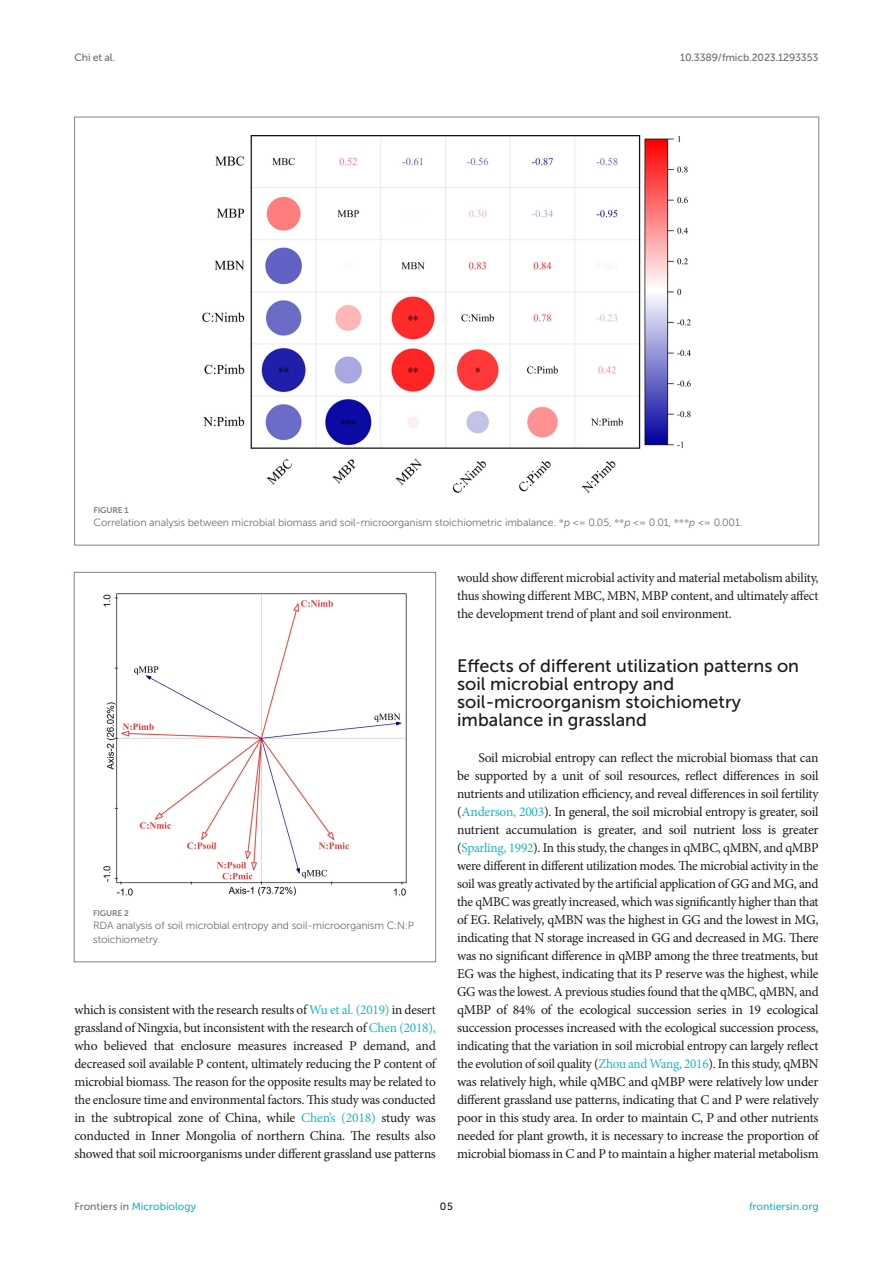
<style>
.page{position:relative;width:893px;height:1263px;background:#fff}
.page>*{position:absolute;margin:0;border:0;box-sizing:border-box;transform-origin:0 0}
.HEAD_2{font:18px/18px "Museo Sans 500";color:#1b1c1b}
.TEXT_FLUSH{font:13.5px/18px "Minion Pro";letter-spacing:-.02em;color:#1b1c1b;text-align:justify}
.FIG_LEG{font:10.5px/13.5px "Museo Sans 300";letter-spacing:-.01em;color:#706f70}
.t1{font:10.5px "Museo Sans 500";color:#1db5c3}
.t2{font:10.5px "Museo Sans 500";letter-spacing:-.015em;color:#706f70}
.t3{font:10.5px "Museo Sans 500";color:#1b1c1b}
.FIG_HD{font:8.25px "Museo Sans 700";letter-spacing:-.01em;color:#7e7f7f}
.s1{font-family:"STIX General"}
.s2{font-style:italic}
.s3{color:#1db5c3}
.s4{color:#706f70}
</style>
<div class="page">
<img style="left:203px;top:136px;width:487px;height:358px">
<img style="left:103px;top:593px;width:304px;height:303px">
<div style="left:74px;top:572px;width:362px;height:390px;border:1px solid #808285"></div>
<p class="t2" style="left:74px;top:51px;width:42px">Chi et al.</p>
<p class="t2" style="left:680px;top:51px;width:140px">10.3389/fmicb.2023.1293353</p>
<p class="FIG_HD" style="left:94px;top:505px;width:37px">FIGURE 1</p>
<p class="FIG_LEG" style="left:94px;top:516px;width:650px">Correlation analysis between microbial biomass and soil-microorganism stoichiometric imbalance. <span class="s1">*</span><span class="s2">p</span> &lt;= 0.05, <span class="s1">**</span><span class="s2">p</span> &lt;= 0.01, <span class="s1">***</span><span class="s2">p</span> &lt;= 0.001.</p>
<p class="FIG_HD" style="left:93px;top:908px;width:37px">FIGURE 2</p>
<p class="FIG_LEG" style="left:93px;top:919px;width:322px">RDA analysis of soil microbial entropy and soil-microorganism C:N:P stoichiometry.</p>
<p class="TEXT_FLUSH" style="left:74px;top:1001px;width:363px">which is consistent with the research results of <span class="s3">Wu et al. (2019)</span> in desert grassland of Ningxia, but inconsistent with the research of <span class="s3">Chen (2018), </span>who believed that enclosure measures increased P demand, and decreased soil available P content, ultimately reducing the P content of microbial biomass. The reason for the opposite results may be related to the enclosure time and environmental factors. This study was conducted in the subtropical zone of China, while <span class="s3">Chen’s (2018)</span> study was conducted in Inner Mongolia of northern China. The results also showed that soil microorganisms under different grassland use patterns</p>
<p class="TEXT_FLUSH" style="left:457px;top:569px;width:363px">would show different microbial activity and material metabolism ability, thus showing different MBC, MBN, MBP content, and ultimately affect the development trend of plant and soil environment.</p>
<p class="HEAD_2" style="left:457px;top:657px;width:344px">Effects of different utilization patterns on soil microbial entropy and soil-microorganism stoichiometry imbalance in grassland</p>
<p class="TEXT_FLUSH" style="left:457px;top:749px;width:363px;text-indent:21px">Soil microbial entropy can reflect the microbial biomass that can be supported by a unit of soil resources, reflect differences in soil nutrients and utilization efficiency, and reveal differences in soil fertility (<span class="s3">Anderson, 2003</span>). In general, the soil microbial entropy is greater, soil nutrient accumulation is greater, and soil nutrient loss is greater (<span class="s3">Sparling, 1992</span>). In this study, the changes in qMBC, qMBN, and qMBP were different in different utilization modes. The microbial activity in the soil was greatly activated by the artificial application of GG and MG, and the qMBC was greatly increased, which was significantly higher than that of EG. Relatively, qMBN was the highest in GG and the lowest in MG, indicating that N storage increased in GG and decreased in MG. There was no significant difference in qMBP among the three treatments, but EG was the highest, indicating that its P reserve was the highest, while GG was the lowest. A previous studies found that the qMBC, qMBN, and qMBP of 84% of the ecological succession series in 19 ecological succession processes increased with the ecological succession process, indicating that the variation in soil microbial entropy can largely reflect the evolution of soil quality (<span class="s3">Zhou and Wang, 2016</span>). In this study, qMBN was relatively high, while qMBC and qMBP were relatively low under different grassland use patterns, indicating that C and P were relatively poor in this study area. In order to maintain C, P and other nutrients needed for plant growth, it is necessary to increase the proportion of microbial biomass in C and P to maintain a higher material metabolism</p>
<p class="t1" style="left:74px;top:1200px;width:123px"><span class="s4">Frontiers in</span> Microbiology</p>
<p class="t3" style="left:440px;top:1200px;width:14px">05</p>
<p class="t1" style="left:749px;top:1200px;width:71px">frontiersin.org</p>
</div>
